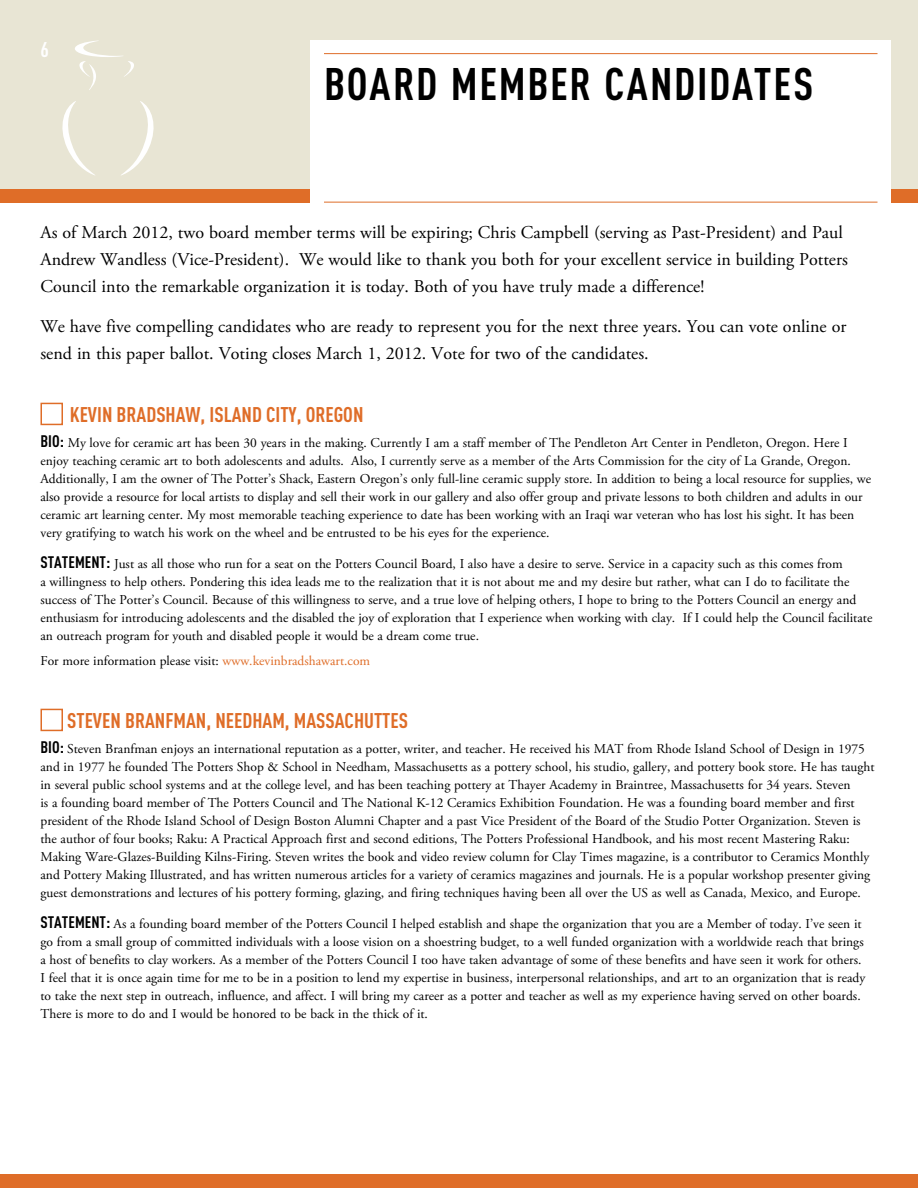
<style>
.page{position:relative;width:918px;height:1188px;background:#fff}
.page>*{position:absolute;margin:0;border:0;box-sizing:border-box;transform-origin:0 0}
.t1{font:700 45px "DIN Cond";letter-spacing:.04em;color:#000}
.t2{font:700 21px "DIN Cond";color:#df6d28}
.t3{font:700 21px "DIN Cond";color:#fff}
.t4{font:18px/27px "Adobe Garamond Pro";color:#000}
.t5{font:700 16.5px "DIN Cond";color:#000}
.t6{font:13.5px/18px "Adobe Garamond Pro";color:#000}
.s1{font-family:"DIN Cond";font-weight:700;font-size:16.5px}
.s2{color:#df6d28}
</style>
<div class="page">
<div style="left:0;top:0;width:918px;height:189px;background:#e8e5d4"></div>
<div style="left:0;top:189px;width:918px;height:13px;background:#df6d28"></div>
<div style="left:0;top:1174px;width:918px;height:14px;background:#df6d28"></div>
<div style="left:310px;top:40px;width:581px;height:169px;background:#fff"></div>
<svg style="left:62px;top:41px;width:92px;height:135px"></svg>
<div style="left:40px;top:403px;width:23px;height:22px;border:2px solid #df6d28"></div>
<div style="left:40px;top:709px;width:23px;height:22px;border:2px solid #df6d28"></div>
<hr style="left:324px;top:53px;width:554px;height:1px;background:#df6d28">
<hr style="left:324px;top:202px;width:554px;height:1px;background:#df6d28">
<h2 class="t3" style="left:40px;top:37px;width:10px">6</h2>
<h1 class="t1" style="left:324px;top:57px;width:491px">BOARD MEMBER CANDIDATES</h1>
<p class="t4" style="left:40px;top:219px;width:809px">As of March 2012, two board member terms will be expiring; Chris Campbell (serving as Past-President) and Paul<br>Andrew Wandless (Vice-President). We would like to thank you both for your excellent service in building Potters<br>Council into the remarkable organization it is today. Both of you have truly made a difference!</p>
<h3 class="t4" style="left:40px;top:314px;width:807px">We have five compelling candidates who are ready to represent you for the next three years. You can vote online or send in this paper ballot. Voting closes March 1, 2012. Vote for two of the candidates.</h3>
<h2 class="t2" style="left:70px;top:402px;width:58px">KEVIN BRADSHA</h2>
<h2 class="t2" style="left:186px;top:402px;width:34px">W, ISLAND</h2>
<h2 class="t2" style="left:266px;top:402px;width:50px">CITY , OREGON</h2>
<p class="t6" style="left:40px;top:434px;width:832px"><span class="s1">BIO :</span> My love for ceramic art has been 30 years in the making. Currently I am a staff member of The Pendleton Art Center in Pendleton, Oregon. Here I enjoy teaching ceramic art to both adolescents and adults. Also, I currently serve as a member of the Arts Commission for the city of La Grande, Oregon.<br>Additionally, I am the owner of The Potter’s Shack, Eastern Oregon’s only full-line ceramic supply store. In addition to being a local resource for supplies, we also provide a resource for local artists to display and sell their work in our gallery and also offer group and private lessons to both children and adults in our ceramic art learning center. My most memorable teaching experience to date has been working with an Iraqi war veteran who has lost his sight. It has been very gratifying to watch his work on the wheel and be entrusted to be his eyes for the experience.</p>
<p class="t5" style="left:40px;top:553px;width:9px">STATEMENT</p>
<p class="t6" style="left:40px;top:556px;width:833px;text-indent:66px"><span class="s1">:</span> Just as all those who run for a seat on the Potters Council Board, I also have a desire to serve. Service in a capacity such as this comes from<br>a willingness to help others. Pondering this idea leads me to the realization that it is not about me and my desire but rather, what can I do to facilitate the success of The Potter’s Council. Because of this willingness to serve, and a true love of helping others, I hope to bring to the Potters Council an energy and enthusiasm for introducing adolescents and the disabled the joy of exploration that I experience when working with clay. If I could help the Council facilitate an outreach program for youth and disabled people it would be a dream come true.</p>
<p class="t6" style="left:40px;top:652px;width:331px">For more information please visit: <span class="s2">www.kevinbradshawart.com</span></p>
<h2 class="t2" style="left:67px;top:708px;width:69px">STEVENBRANFMAN</h2>
<h2 class="t2" style="left:206px;top:708px;width:20px">, NEEDHAM</h2>
<h2 class="t2" style="left:285px;top:708px;width:20px">, MASSACHUTTES</h2>
<p class="t6" style="left:40px;top:740px;width:836px"><span class="s1">BIO :</span> Steven Branfman enjoys an international reputation as a potter, writer, and teacher. He received his MAT from Rhode Island School of Design in 1975 and in 1977 he founded The Potters Shop &amp; School in Needham, Massachusetts as a pottery school, his studio, gallery, and pottery book store. He has taught in several public school systems and at the college level, and has been teaching pottery at Thayer Academy in Braintree, Massachusetts for 34 years. Steven<br>is a founding board member of The Potters Council and The National K-12 Ceramics Exhibition Foundation. He was a founding board member and first president of the Rhode Island School of Design Boston Alumni Chapter and a past Vice President of the Board of the Studio Potter Organization. Steven is the author of four books; Raku: A Practical Approach first and second editions, The Potters Professional Handbook, and his most recent Mastering Raku:<br>Making Ware-Glazes-Building Kilns-Firing. Steven writes the book and video review column for Clay Times magazine, is a contributor to Ceramics Monthly and Pottery Making Illustrated, and has written numerous articles for a variety of ceramics magazines and journals. He is a popular workshop presenter giving guest demonstrations and lectures of his pottery forming, glazing, and firing techniques having been all over the US as well as Canada, Mexico, and Europe.</p>
<p class="t5" style="left:40px;top:913px;width:9px">STATEMENT</p>
<p class="t6" style="left:40px;top:916px;width:826px;text-indent:66px"><span class="s1">:</span> As a founding board member of the Potters Council I helped establish and shape the organization that you are a Member of today. I’ve seen it go from a small group of committed individuals with a loose vision on a shoestring budget, to a well funded organization with a worldwide reach that brings a host of benefits to clay workers. As a member of the Potters Council I too have taken advantage of some of these benefits and have seen it work for others.<br>I feel that it is once again time for me to be in a position to lend my expertise in business, interpersonal relationships, and art to an organization that is ready to take the next step in outreach, influence, and affect. I will bring my career as a potter and teacher as well as my experience having served on other boards.<br>There is more to do and I would be honored to be back in the thick of it.</p>
</div>
